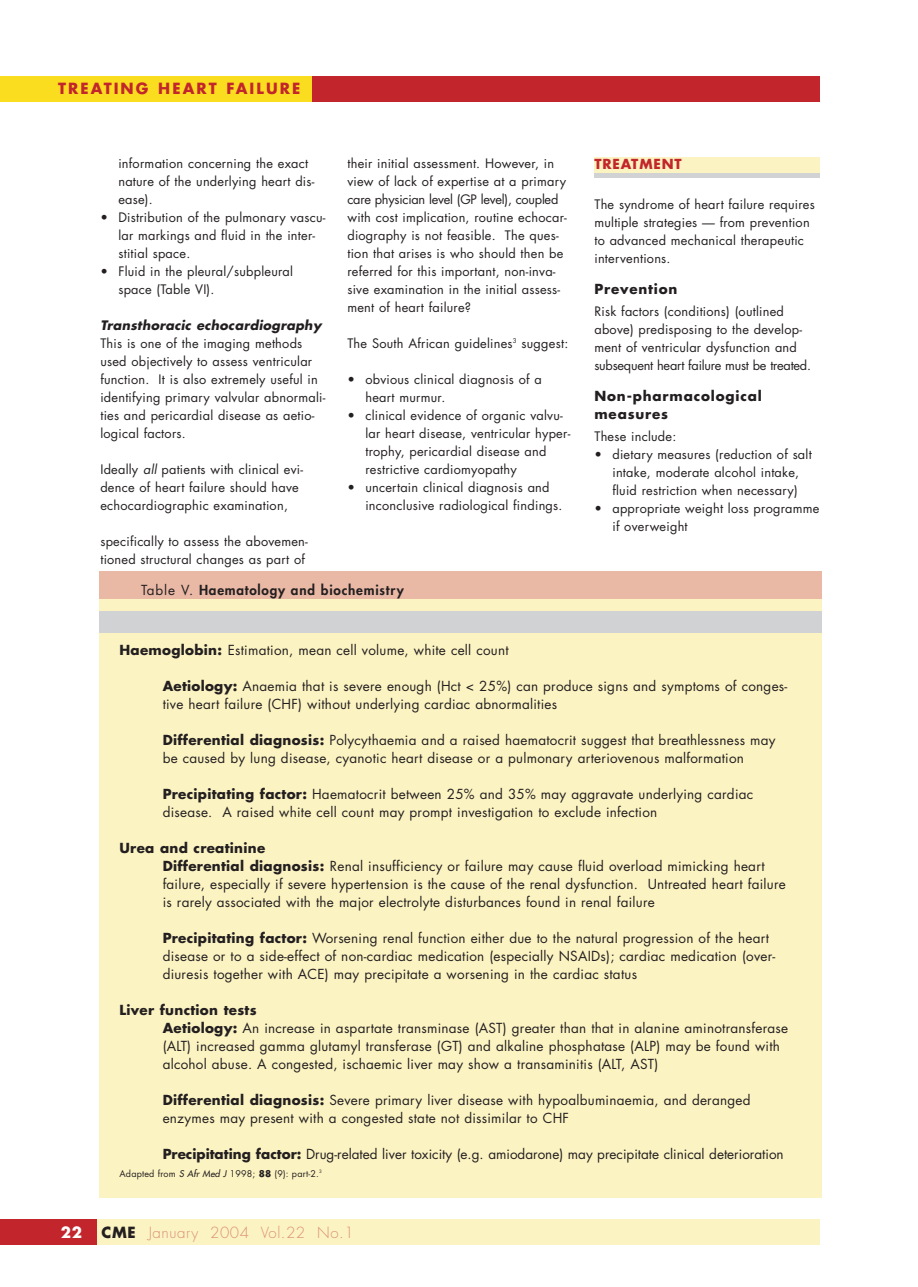
<style>
.page{position:relative;width:918px;height:1287px;background:#fff}
.page>*{position:absolute;margin:0;border:0;box-sizing:border-box;transform-origin:0 0}
.t1{font:300 15px "Futura";letter-spacing:.035em;color:#db9079}
.t2{font:700 15px "Futura";letter-spacing:.135em;color:#c2262c}
.t3{font:700 15px "Futura";color:#fff}
.t4{font:13.5px/18px "Futura";letter-spacing:.02em;color:#231f20}
.t5{font:13.5px "Futura";color:#231f20}
.t6{font:700 13.5px/18px "Futura";letter-spacing:.06em;color:#231f20}
.t7{font:800 13.5px "Futura";letter-spacing:.06em;color:#231f20}
.t8{font:700 13.5px "Futura";letter-spacing:.06em;color:#c2262c}
.t9{font:12.75px/18px "Futura";letter-spacing:.02em;color:#231f20}
.t10{font:italic 700 12.75px "Futura";letter-spacing:.02em;color:#231f20}
.t11{font:9px "Futura";letter-spacing:.02em;color:#231f20}
.s1{font-style:italic}
.s2{font-weight:400}
.s3{font-weight:700}
.s4{font-weight:700;color:#231f20}
</style>
<div class="page">
<div style="left:10px;top:1220px;width:810px;height:25px;background:#fcf3c2"></div>
<div style="left:0;top:1220px;width:97px;height:25px;background:#c2262c"></div>
<div style="left:0;top:76px;width:820px;height:25px;background:#c2262c"></div>
<div style="left:0;top:76px;width:311px;height:25px;background:#fadd1f"></div>
<div style="left:594px;top:157px;width:226px;height:17px;background:#fcf3c2"></div>
<hr style="left:594px;top:174px;width:226px;height:4px;background:#d1d2d4">
<div style="left:99px;top:572px;width:723px;height:626px;background:#fcf3c2"></div>
<div style="left:99px;top:611px;width:723px;height:21px;background:#d1d2d4"></div>
<div style="left:99px;top:572px;width:723px;height:27px;background:#eab9a6"></div>
<p class="t2" style="left:58px;top:82px;width:244px">TREATING HEART FAILURE</p>
<p class="t9" style="left:118px;top:156px;width:198px">information concerning the exact nature of the underlying heart dis&shy;ease).</p>
<p class="t9" style="left:118px;top:210px;width:209px;text-indent:-18px">• Distribution of the pulmonary vascu&shy;lar markings and fluid in the inter&shy;stitial space.</p>
<p class="t9" style="left:118px;top:264px;width:176px;text-indent:-18px">• Fluid in the pleural/subpleural space (Table VI).</p>
<p class="t10" style="left:100px;top:320px;width:222px">Transthoracic echocardiography</p>
<p class="t9" style="left:100px;top:336px;width:226px">This is one of the imaging methods used objectively to assess ventricular function. It is also extremely useful in identifying primary valvular abnormali&shy;ties and pericardial disease as aetio&shy;logical factors.</p>
<p class="t9" style="left:100px;top:462px;width:204px">Ideally <span class="s1">all</span> patients with clinical evi&shy;dence of heart failure should have echocardiographic examination,</p>
<p class="t9" style="left:100px;top:534px;width:209px">specifically to assess the abovemen&shy;tioned structural changes as part of</p>
<p class="t9" style="left:347px;top:156px;width:221px">their initial assessment. However, in view of lack of expertise at a primary care physician level (GP level), coupled with cost implication, routine echocar&shy;diography is not feasible. The ques&shy;tion that arises is who should then be referred for this important, non-inva&shy;sive examination in the initial assess&shy;ment of heart failure?</p>
<p class="t9" style="left:347px;top:336px;width:222px">The South African guidelines<sup>3</sup> suggest:</p>
<p class="t9" style="left:365px;top:372px;width:178px;text-indent:-18px">• obvious clinical diagnosis of a heart murmur.</p>
<p class="t9" style="left:365px;top:408px;width:206px;text-indent:-18px">• clinical evidence of organic valvu&shy;lar heart disease, ventricular hyper&shy;trophy, pericardial disease and restrictive cardiomyopathy</p>
<p class="t9" style="left:365px;top:480px;width:199px;text-indent:-18px">• uncertain clinical diagnosis and inconclusive radiological findings.</p>
<p class="t7" style="left:141px;top:584px;width:264px"><span class="s2">Table V.</span> Haematology and biochemistry</p>
<p class="t8" style="left:594px;top:158px;width:89px">TREATMENT</p>
<p class="t9" style="left:594px;top:197px;width:222px">The syndrome of heart failure requires multiple strategies — from prevention to advanced mechanical therapeutic interventions.</p>
<p class="t6" style="left:594px;top:281px;width:85px">Prevention</p>
<p class="t9" style="left:594px;top:304px;width:218px">Risk factors (conditions) (outlined above) predisposing to the develop&shy;ment of ventricular dysfunction and subsequent heart failure must be treated.</p>
<p class="t6" style="left:594px;top:388px;width:169px">Non-pharmacological measures</p>
<p class="t9" style="left:594px;top:429px;width:83px">These include:</p>
<p class="t9" style="left:594px;top:447px;width:219px;text-align:center">• dietary measures (reduction of salt intake, moderate alcohol intake,<br>fluid restriction when necessary)</p>
<p class="t9" style="left:612px;top:501px;width:209px;text-indent:-18px">• appropriate weight loss programme if overweight</p>
<p class="t4" style="left:120px;top:642px;width:391px"><span class="s3">Haemoglobin:</span> Estimation, mean cell volume, white cell count</p>
<p class="t4" style="left:163px;top:678px;width:626px"><span class="s3">Aetiology:</span> Anaemia that is severe enough (Hct &lt; 25%) can produce signs and symptoms of conges&shy;tive heart failure (CHF) without underlying cardiac abnormalities</p>
<p class="t4" style="left:163px;top:732px;width:614px"><span class="s3">Differential diagnosis:</span> Polycythaemia and a raised haematocrit suggest that breathlessness may be caused by lung disease, cyanotic heart disease or a pulmonary arteriovenous malformation</p>
<p class="t4" style="left:163px;top:786px;width:592px"><span class="s3">Precipitating factor:</span> Haematocrit between 25% and 35% may aggravate underlying cardiac disease. A raised white cell count may prompt investigation to exclude infection</p>
<p class="t4" style="left:163px;top:840px;width:625px;text-indent:-43px"><span class="s3">Urea and creatinine<br>Differential diagnosis:</span> Renal insufficiency or failure may cause fluid overload mimicking heart failure, especially if severe hypertension is the cause of the renal dysfunction. Untreated heart failure is rarely associated with the major electrolyte disturbances found in renal failure</p>
<p class="t4" style="left:163px;top:930px;width:614px"><span class="s3">Precipitating factor:</span> Worsening renal function either due to the natural progression of the heart disease or to a side-effect of non-cardiac medication (especially NSAIDs); cardiac medication (over&shy;diuresis together with ACE) may precipitate a worsening in the cardiac status</p>
<p class="t4" style="left:163px;top:1002px;width:627px;text-indent:-43px"><span class="s3">Liver function tests<br>Aetiology:</span> An increase in aspartate transminase (AST) greater than that in alanine aminotransferase (ALT) increased gamma glutamyl transferase (GT) and alkaline phosphatase (ALP) may be found with alcohol abuse. A congested, ischaemic liver may show a transaminitis (ALT, AST)</p>
<p class="t4" style="left:163px;top:1092px;width:589px"><span class="s3">Differential diagnosis:</span> Severe primary liver disease with hypoalbuminaemia, and deranged enzymes may present with a congested state not dissimilar to CHF</p>
<p class="t5" style="left:163px;top:1147px;width:623px"><span class="s3">Precipitating factor:</span> Drug-related liver toxicity (e.g. amiodarone) may precipitate clinical deterioration</p>
<p class="t11" style="left:120px;top:1169px;width:204px">Adapted from <span class="s1">S Afr Med J</span> 1998; <span class="s3">88</span> (9): part-2.<sup>3</sup></p>
<p class="t3" style="left:61px;top:1226px;width:23px">22</p>
<p class="t1" style="left:102px;top:1226px;width:254px"><span class="s4">CME</span> January 2004 Vol.22 No.1</p>
</div>
